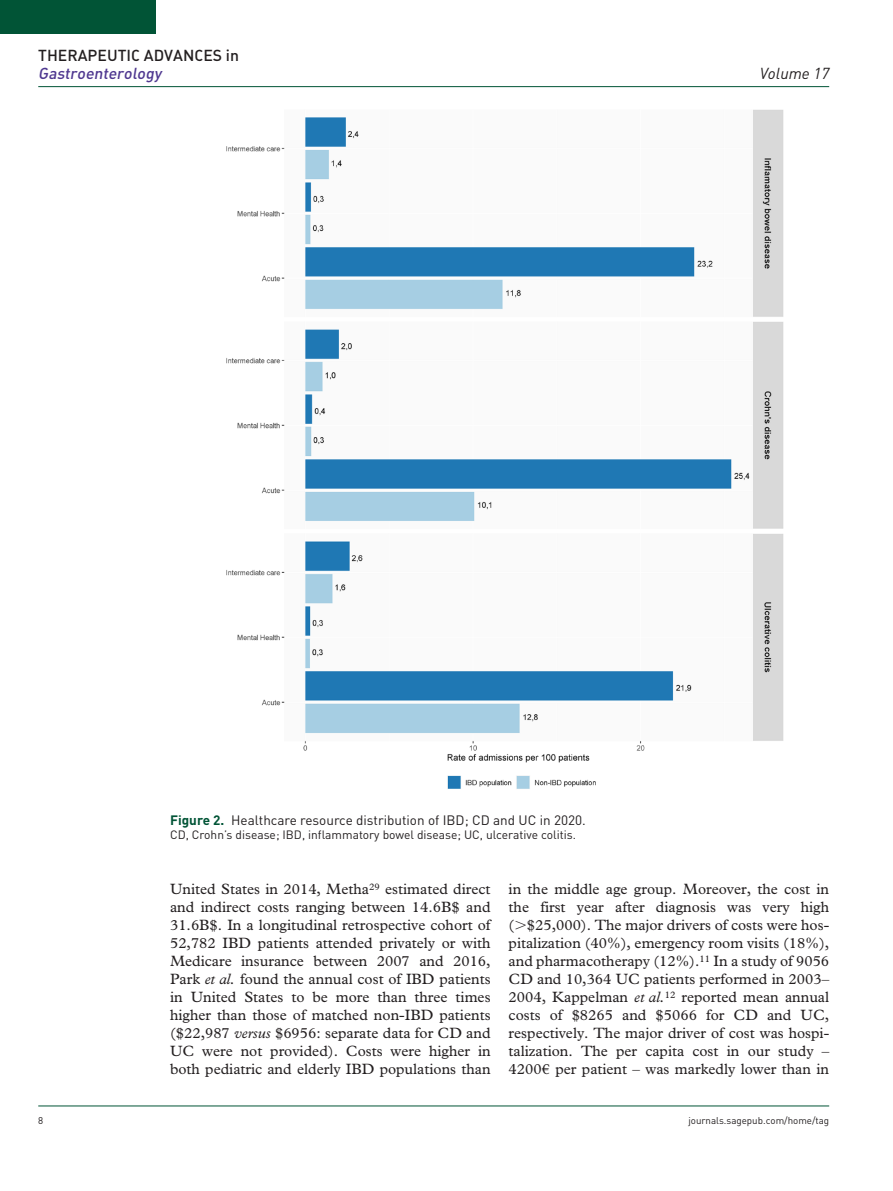
<style>
.page{position:relative;width:893px;height:1191px;background:#fff}
.page>*{position:absolute;margin:0;border:0;box-sizing:border-box;transform-origin:0 0}
.t1{font:15.75px "DIN Medium Alternate";color:#231f20}
.t2{font:italic 15.75px "DIN Medium Alternate";color:#4f3890}
.t3{font:italic 15.75px "DIN";color:#231f20}
.t4{font:15px/18px "Plantin Std";color:#231f20;text-align:justify}
.t5{font:13.5px "DIN";color:#231f20}
.t6{font:12px "DIN";color:#231f20}
.t7{font:9.75px "DIN";color:#231f20}
.s1{font-weight:700;color:#015436}
.s2{font-style:italic}
</style>
<div class="page">
<hr style="left:38px;top:86px;width:791px;height:1px;background:#015436">
<hr style="left:38px;top:1105px;width:791px;height:1px;background:#015436">
<div style="left:0;top:0;width:155px;height:34px;background:#015436"></div>
<img style="left:226px;top:110px;width:558px;height:679px">
<p class="t1" style="left:38px;top:45px;width:202px">THERAPEUTIC ADVANCES IN</p>
<p class="t2" style="left:38px;top:63px;width:125px">Gastroenterology</p>
<p class="t3" style="left:760px;top:63px;width:71px">Volume 17</p>
<p class="t5" style="left:170px;top:811px;width:417px"><span class="s1">Figure 2.</span> Healthcare resource distribution of IBD; CD and UC in 2020.</p>
<p class="t6" style="left:170px;top:827px;width:407px">CD, Crohn’s disease; IBD, inflammatory bowel disease; UC, ulcerative colitis.</p>
<p class="t4" style="left:170px;top:880px;width:322px">United States in 2014, Metha<sup>29</sup> estimated direct and indirect costs ranging between 14.6B$ and 31.6B$. In a longitudinal retrospective cohort of 52,782 IBD patients attended privately or with Medicare insurance between 2007 and 2016, Park <span class="s2">et al.</span> found the annual cost of IBD patients in United States to be more than three times higher than those of matched non-IBD patients ($22,987 <span class="s2">versus</span> $6956: separate data for CD and UC were not provided). Costs were higher in both pediatric and elderly IBD populations than</p>
<p class="t4" style="left:509px;top:880px;width:322px">in the middle age group. Moreover, the cost in the first year after diagnosis was very high ( $25,000). The major drivers of costs were hos&shy;pitalization (40%), emergency room visits (18%), and pharmacotherapy (12%).<sup>11</sup> In a study of 9056<br>CD and 10,364 UC patients performed in 2003– 2004, Kappelman <span class="s2">et al.</span><sup>12</sup> reported mean annual costs of $8265 and $5066 for CD and UC, respectively. The major driver of cost was hospi&shy;talization. The per capita cost in our study – 4200€ per patient – was markedly lower than in</p>
<p class="t7" style="left:38px;top:1114px;width:7px">8</p>
<p class="t7" style="left:688px;top:1114px;width:142px">journals.sagepub.com/home/tag</p>
</div>
